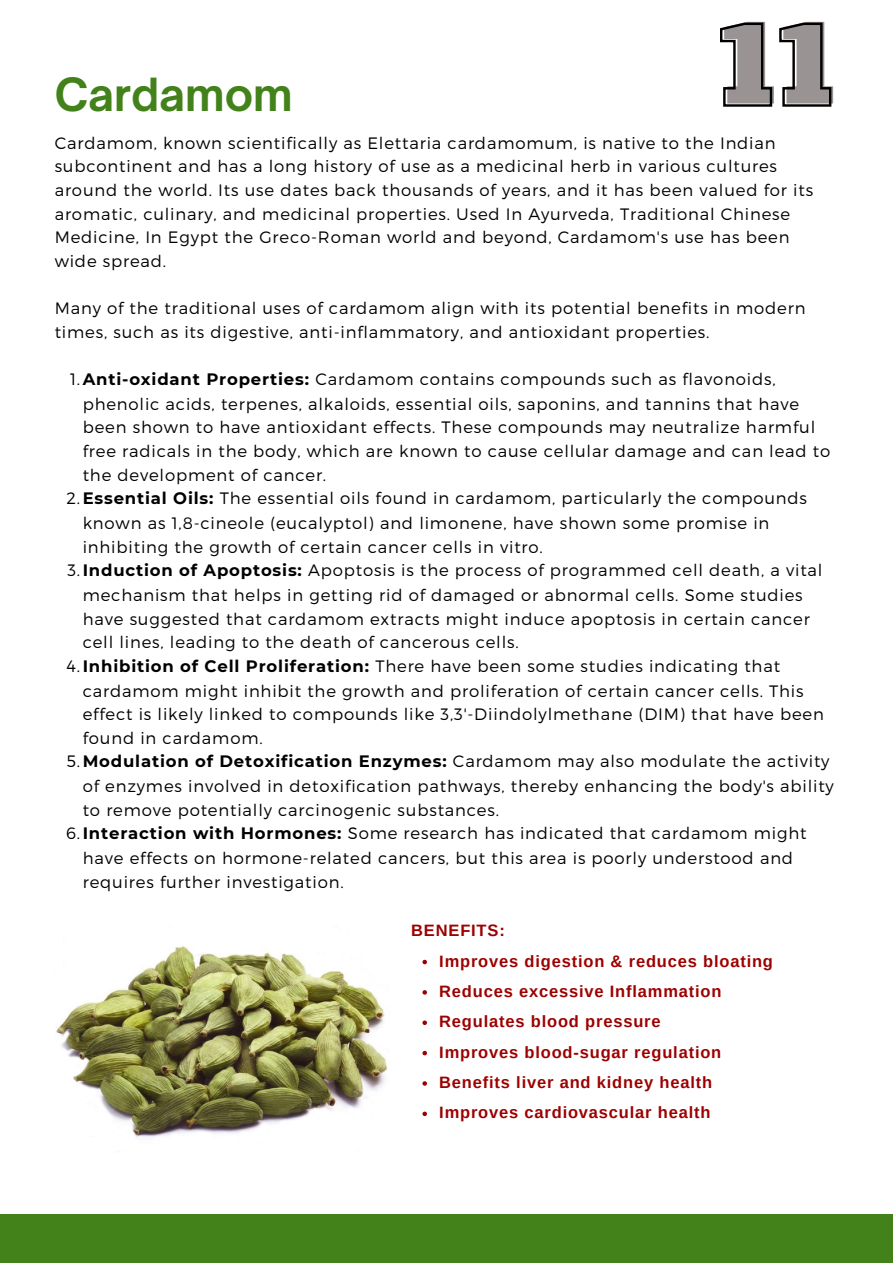
<style>
.page{position:relative;width:893px;height:1264px;background:#fff}
.page>*{position:absolute;margin:0;border:0;box-sizing:border-box;transform-origin:0 0}
.t1{font:104.85px "Alfa Slab One";color:#999493}
.t2{font:700 43.8px "Open Sauce One";color:#43821b}
.t3{font:300 16.5px/24.2px "Montserrat";letter-spacing:.05em;color:#000}
.t4{font:700 16.5px "Arimo";letter-spacing:.05em;color:#9d0000}
.s1{font-weight:700}
</style>
<div class="page">
<div style="left:0;top:1214px;width:892px;height:48px;background:#43821b"></div>
<img style="left:56px;top:946px;width:332px;height:192px">
<svg style="left:720px;top:22px;width:112px;height:85px"></svg>
<svg style="left:422px;top:959px;width:5px;height:5px"></svg>
<svg style="left:422px;top:990px;width:5px;height:4px"></svg>
<svg style="left:422px;top:1020px;width:5px;height:5px"></svg>
<svg style="left:422px;top:1050px;width:5px;height:5px"></svg>
<svg style="left:422px;top:1081px;width:5px;height:4px"></svg>
<svg style="left:422px;top:1111px;width:5px;height:5px"></svg>
<p class="t2" style="left:55px;top:68px;width:239px">Cardamom</p>
<p class="t1" style="left:722px;top:-5px;width:115px">11</p>
<p class="t3" style="left:55px;top:130px;width:759px;line-height:23.5px">Cardamom, known scientifically as Elettaria cardamomum, is native to the Indian subcontinent and has a long history of use as a medicinal herb in various cultures around the world. Its use dates back thousands of years, and it has been valued for its aromatic, culinary, and medicinal properties. Used In Ayurveda, Traditional Chinese Medicine, In Egypt the Greco-Roman world and beyond, Cardamom's use has been wide spread.</p>
<p class="t3" style="left:55px;top:296px;width:752px;line-height:23.5px">Many of the traditional uses of cardamom align with its potential benefits in modern times, such as its digestive, anti-inflammatory, and antioxidant properties.</p>
<p class="t3" style="left:83px;top:366px;width:749px;text-indent:-13px">1.<span class="s1">Anti-oxidant Properties:</span> Cardamom contains compounds such as flavonoids, phenolic acids, terpenes, alkaloids, essential oils, saponins, and tannins that have been shown to have antioxidant effects. These compounds may neutralize harmful free radicals in the body, which are known to cause cellular damage and can lead to the development of cancer.</p>
<p class="t3" style="left:83px;top:485px;width:725px;text-indent:-16px">2.<span class="s1">Essential Oils:</span> The essential oils found in cardamom, particularly the compounds known as 1,8-cineole (eucalyptol) and limonene, have shown some promise in inhibiting the growth of certain cancer cells in vitro.</p>
<p class="t3" style="left:83px;top:557px;width:741px;text-indent:-15px">3.<span class="s1">Induction of Apoptosis:</span> Apoptosis is the process of programmed cell death, a vital mechanism that helps in getting rid of damaged or abnormal cells. Some studies have suggested that cardamom extracts might induce apoptosis in certain cancer cell lines, leading to the death of cancerous cells.</p>
<p class="t3" style="left:83px;top:653px;width:742px;text-indent:-16px">4.<span class="s1">Inhibition of Cell Proliferation:</span> There have been some studies indicating that cardamom might inhibit the growth and proliferation of certain cancer cells. This effect is likely linked to compounds like 3,3'-Diindolylmethane (DIM) that have been found in cardamom.</p>
<p class="t3" style="left:83px;top:748px;width:752px;text-indent:-16px">5.<span class="s1">Modulation of Detoxification Enzymes:</span> Cardamom may also modulate the activity of enzymes involved in detoxification pathways, thereby enhancing the body's ability to remove potentially carcinogenic substances.</p>
<p class="t3" style="left:83px;top:820px;width:725px;text-indent:-16px">6.<span class="s1">Interaction with Hormones:</span> Some research has indicated that cardamom might have effects on hormone-related cancers, but this area is poorly understood and requires further investigation.</p>
<p class="t4" style="left:411px;top:921px;width:95px">BENEFITS:</p>
<p class="t4" style="left:439px;top:951px;width:335px">Improves digestion &amp; reduces bloating</p>
<p class="t4" style="left:439px;top:981px;width:284px">Reduces excessive Inflammation</p>
<p class="t4" style="left:439px;top:1012px;width:223px">Regulates blood pressure</p>
<p class="t4" style="left:439px;top:1042px;width:283px">Improves blood-sugar regulation</p>
<p class="t4" style="left:439px;top:1073px;width:274px">Benefits liver and kidney health</p>
<p class="t4" style="left:439px;top:1103px;width:273px">Improves cardiovascular health</p>
</div>
